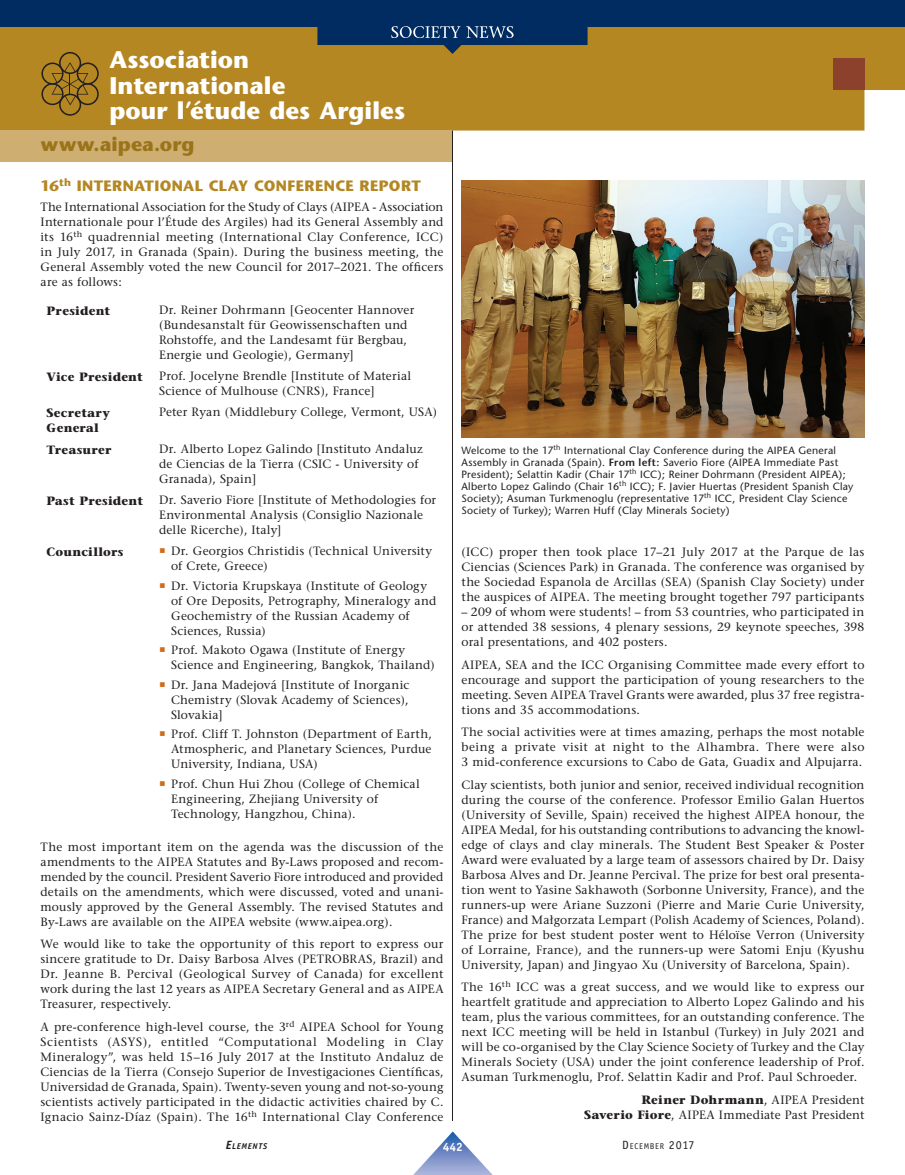
<style>
.page{position:relative;width:905px;height:1175px;background:#fff}
.page>*{position:absolute;margin:0;border:0;box-sizing:border-box;transform-origin:0 0}
.t1{font:700 24px/25.5px "Stone Sans";letter-spacing:.005em;color:#fff}
.t2{font:700 19.5px "Stone Sans";letter-spacing:.005em;color:#9a741a}
.t3{font:700 15px "Stone Sans";letter-spacing:.025em;color:#b48723}
.t4{font:12px/15px "Stone Serif";letter-spacing:.015em;color:#231f20;text-align:justify}
.t5{font:700 12px/15px "Stone Serif";letter-spacing:.025em;color:#231f20}
.t6{font:700 12px "Officina Sans";color:#fff}
.t7{font:10.5px/12px "Stone Sans";letter-spacing:.02em;color:#231f20}
.t8{font:8.4px "Officina Sans";letter-spacing:.085em;color:#231f20}
.t9{font:italic 700 8.4px "Officina Sans";letter-spacing:.08em;color:#231f20}
.s1{font-weight:600}
.s2{font-weight:700}
.s3{font-size:12px}
</style>
<div class="page">
<div style="left:0;top:54px;width:904px;height:76px;background:#b48723"></div>
<div style="left:832px;top:58px;width:32px;height:32px;background:#8b412c"></div>
<div style="left:0;top:130px;width:452px;height:32px;background:#ceae71"></div>
<svg style="left:41px;top:54px;width:58px;height:66px;background:#9a7422"></svg>
<hr style="left:452px;top:130px;width:1px;height:990px;background:#231f20">
<img style="left:461px;top:180px;width:403px;height:257px">
<svg style="left:0;top:0;width:904px;height:54px;background:#495148"></svg>
<svg style="left:414px;top:1131px;width:78px;height:43px"></svg>
<svg style="left:391px;top:26px;width:122px;height:12px"></svg>
<h1 class="t1" style="left:109px;top:47px;width:297px">Association<br>Internationale<br>pour l’étude des Argiles</h1>
<h2 class="t2" style="left:41px;top:133px;width:155px">www.aipea.org</h2>
<p class="t3" style="left:40px;top:177px;width:382px">16<sup>th</sup> INTERNATIONAL CLAY CONFERENCE REPORT</p>
<p class="t4" style="left:40px;top:199px;width:404px">The International Association for the Study of Clays (AIPEA - Association Internationale pour l’Étude des Argiles) had its General Assembly and its 16<sup>th</sup> quadrennial meeting (International Clay Conference, ICC) in July 2017, in Granada (Spain). During the business meeting, the General Assembly voted the new Council for 2017–2021. The officers are as follows:</p>
<p class="t5" style="left:47px;top:303px;width:65px">President</p>
<p class="t4" style="left:159px;top:303px;width:257px;text-align:left">Dr. Reiner Dohrmann [Geocenter Hannover (Bundesanstalt für Geowissenschaften und Rohstoffe, and the Landesamt für Bergbau, Energie und Geologie), Germany]</p>
<p class="t5" style="left:47px;top:369px;width:98px">Vice President</p>
<p class="t4" style="left:159px;top:369px;width:254px">Prof. Jocelyne Brendle [Institute of Material<br>Science of Mulhouse (CNRS), France]</p>
<p class="t5" style="left:47px;top:405px;width:65px">Secretary<br>General</p>
<p class="t4" style="left:159px;top:405px;width:279px">Peter Ryan (Middlebury College, Vermont, USA)</p>
<p class="t5" style="left:47px;top:442px;width:67px">Treasurer</p>
<p class="t4" style="left:159px;top:441px;width:265px;text-align:left">Dr. Alberto Lopez Galindo [Instituto Andaluz de Ciencias de la Tierra (CSIC - University of<br>Granada), Spain]</p>
<p class="t5" style="left:47px;top:493px;width:98px">Past President</p>
<p class="t4" style="left:159px;top:492px;width:278px;text-align:left">Dr. Saverio Fiore [Institute of Methodologies for<br>Environmental Analysis (Consiglio Nazionale delle Ricerche), Italy]</p>
<p class="t5" style="left:47px;top:544px;width:78px">Councillors</p>
<p class="t4" style="left:171px;top:543px;width:263px">Dr. Georgios Christidis (Technical University of Crete, Greece)</p>
<p class="t4" style="left:171px;top:578px;width:267px;text-align:left">Dr. Victoria Krupskaya (Institute of Geology of Ore Deposits, Petrography, Mineralogy and Geochemistry of the Russian Academy of Sciences, Russia)</p>
<p class="t4" style="left:171px;top:642px;width:265px">Prof. Makoto Ogawa (Institute of Energy<br>Science and Engineering, Bangkok, Thailand)</p>
<p class="t4" style="left:171px;top:677px;width:240px">Dr. Jana Madejová [Institute of Inorganic Chemistry (Slovak Academy of Sciences), Slovakia]</p>
<p class="t4" style="left:171px;top:726px;width:262px">Prof. Cliff T. Johnston (Department of Earth, Atmospheric, and Planetary Sciences, Purdue University, Indiana, USA)</p>
<p class="t4" style="left:171px;top:776px;width:250px;text-align:left">Prof. Chun Hui Zhou (College of Chemical<br>Engineering, Zhejiang University of<br>Technology, Hangzhou, China).</p>
<p class="t4" style="left:41px;top:839px;width:404px">The most important item on the agenda was the discussion of the amendments to the AIPEA Statutes and By-Laws proposed and recom&shy;mended by the council. President Saverio Fiore introduced and provided details on the amendments, which were discussed, voted and unani&shy;mously approved by the General Assembly. The revised Statutes and By-Laws are available on the AIPEA website (www.aipea.org).</p>
<p class="t4" style="left:41px;top:936px;width:404px">We would like to take the opportunity of this report to express our sincere gratitude to Dr. Daisy Barbosa Alves (PETROBRAS, Brazil) and Dr. Jeanne B. Percival (Geological Survey of Canada) for excellent work during the last 12 years as AIPEA Secretary General and as AIPEA Treasurer, respectively.</p>
<p class="t4" style="left:41px;top:1019px;width:404px">A pre-conference high-level course, the 3<sup>rd</sup> AIPEA School for Young Scientists (ASYS), entitled “Computational Modeling in Clay Mineralogy”, was held 15–16 July 2017 at the Instituto Andaluz de Ciencias de la Tierra (Consejo Superior de Investigaciones Científicas, Universidad de Granada, Spain). Twenty-seven young and not-so-young scientists actively participated in the didactic activities chaired by C.<br>Ignacio Sainz-Díaz (Spain). The 16<sup>th</sup> International Clay Conference</p>
<p class="t7" style="left:461px;top:444px;width:393px">Welcome to the 17<sup>th</sup> International Clay Conference during the AIPEA General Assembly in Granada (Spain). <span class="s1">From left:</span> Saverio Fiore (AIPEA Immediate Past President); Selattin Kadir (Chair 17<sup>th</sup> ICC); Reiner Dohrmann (President AIPEA); Alberto Lopez Galindo (Chair 16<sup>th</sup> ICC); F. Javier Huertas (President Spanish Clay Society); Asuman Turkmenoglu (representative 17<sup>th</sup> ICC, President Clay Science Society of Turkey); Warren Huff (Clay Minerals Society)</p>
<p class="t4" style="left:461px;top:544px;width:404px">(ICC) proper then took place 17–21 July 2017 at the Parque de las Ciencias (Sciences Park) in Granada. The conference was organised by the Sociedad Espanola de Arcillas (SEA) (Spanish Clay Society) under the auspices of AIPEA. The meeting brought together 797 participants</p>
<p class="t4" style="left:461px;top:604px;width:404px">– 209 of whom were students! – from 53 countries, who participated in or attended 38 sessions, 4 plenary sessions, 29 keynote speeches, 398 oral presentations, and 402 posters.</p>
<p class="t4" style="left:461px;top:657px;width:404px">AIPEA, SEA and the ICC Organising Committee made every effort to encourage and support the participation of young researchers to the meeting. Seven AIPEA Travel Grants were awarded, plus 37 free registra&shy;tions and 35 accommodations.</p>
<p class="t4" style="left:461px;top:724px;width:404px">The social activities were at times amazing, perhaps the most notable being a private visit at night to the Alhambra. There were also 3 mid-conference excursions to Cabo de Gata, Guadix and Alpujarra.</p>
<p class="t4" style="left:461px;top:777px;width:404px">Clay scientists, both junior and senior, received individual recognition during the course of the conference. Professor Emilio Galan Huertos (University of Seville, Spain) received the highest AIPEA honour, the AIPEA Medal, for his outstanding contributions to advancing the knowl&shy;edge of clays and clay minerals. The Student Best Speaker &amp; Poster Award were evaluated by a large team of assessors chaired by Dr. Daisy Barbosa Alves and Dr. Jeanne Percival. The prize for best oral presenta&shy;tion went to Yasine Sakhawoth (Sorbonne University, France), and the runners-up were Ariane Suzzoni (Pierre and Marie Curie University, France) and Małgorzata Lempart (Polish Academy of Sciences, Poland).<br>The prize for best student poster went to Héloïse Verron (University of Lorraine, France), and the runners-up were Satomi Enju (Kyushu University, Japan) and Jingyao Xu (University of Barcelona, Spain).</p>
<p class="t4" style="left:461px;top:979px;width:404px">The 16<sup>th</sup> ICC was a great success, and we would like to express our heartfelt gratitude and appreciation to Alberto Lopez Galindo and his team, plus the various committees, for an outstanding conference. The next ICC meeting will be held in Istanbul (Turkey) in July 2021 and will be co-organised by the Clay Science Society of Turkey and the Clay Minerals Society (USA) under the joint conference leadership of Prof.<br>Asuman Turkmenoglu, Prof. Selattin Kadir and Prof. Paul Schroeder.</p>
<p class="t4" style="left:584px;top:1092px;width:282px;text-align:right"><span class="s2">Reiner Dohrmann</span>, AIPEA President<br><span class="s2">Saverio Fiore</span>, AIPEA Immediate Past President</p>
<p class="t9" style="left:226px;top:1141px;width:43px"><span class="s3">E</span>LEMENTS</p>
<p class="t6" style="left:443px;top:1139px;width:22px">442</p>
<p class="t8" style="left:622px;top:1141px;width:74px"><span class="s3">D</span>ECEMBER <span class="s3">2017</span></p>
</div>
